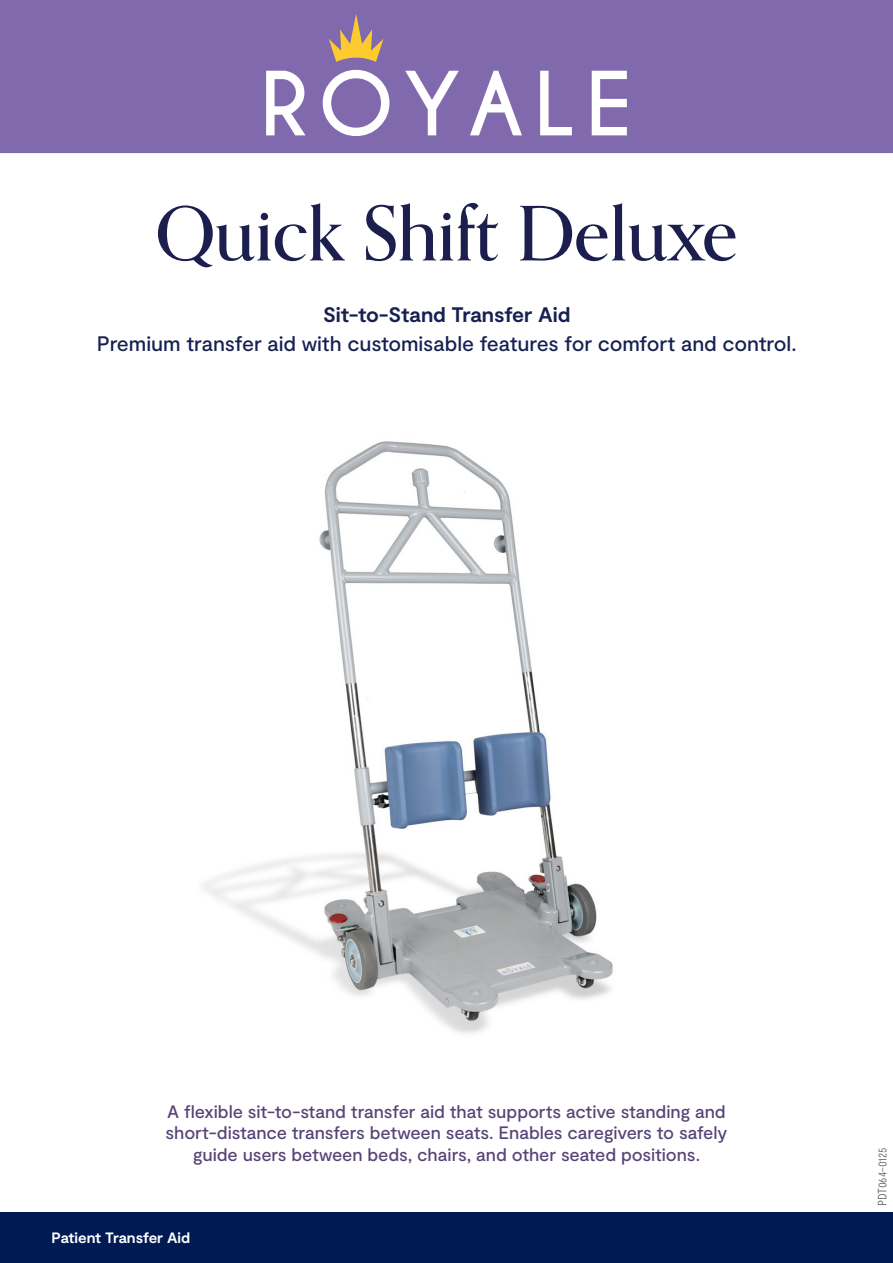
<style>
.page{position:relative;width:893px;height:1263px;background:#fff}
.page>*{position:absolute;margin:0;border:0;box-sizing:border-box;transform-origin:0 0}
.t1{font:500 75px "Orpheus Pro";color:#1c1f4d}
.t2{font:500 21px "Moderat";letter-spacing:-.005em;color:#172151}
.t3{font:700 21px "Moderat";letter-spacing:-.005em;color:#172151}
.t4{font:500 18px/21.6px "Moderat";letter-spacing:-.005em;color:#574477;text-align:center}
.t5{font:700 15px "Moderat";letter-spacing:-.01em;color:#fff}
.t6{font:300 condensed 12px "Moderat";letter-spacing:-.02em;color:#57585a}
</style>
<div class="page">
<div style="left:0;top:1212px;width:893px;height:51px;background:#001b54"></div>
<div style="left:0;top:0;width:893px;height:153px;background:#8169ae"></div>
<img style="left:202px;top:441px;width:411px;height:592px">
<svg style="left:266px;top:71px;width:40px;height:64px"></svg>
<svg style="left:323px;top:70px;width:66px;height:66px"></svg>
<svg style="left:405px;top:71px;width:54px;height:64px"></svg>
<svg style="left:470px;top:71px;width:52px;height:64px"></svg>
<svg style="left:540px;top:71px;width:32px;height:64px"></svg>
<svg style="left:592px;top:71px;width:35px;height:64px"></svg>
<svg style="left:329px;top:14px;width:54px;height:48px;background:#b08e7d"></svg>
<p class="t1" style="left:155px;top:187px;width:584px">Quick Shift Deluxe</p>
<p class="t3" style="left:323px;top:302px;width:249px">Sit-to-Stand Transfer Aid</p>
<p class="t2" style="left:97px;top:332px;width:701px">Premium transfer aid with customisable features for comfort and control.</p>
<p class="t4" style="left:166px;top:1101px;width:563px">A flexible sit-to-stand transfer aid that supports active standing and short-distance transfers between seats. Enables caregivers to safely guide users between beds, chairs, and other seated positions.</p>
<p class="t5" style="left:51px;top:1229px;width:140px">Patient Transfer Aid</p>
<p class="t6" style="left:875px;top:1205px;width:59px;rotate:-90deg">PDT064-0125</p>
</div>
